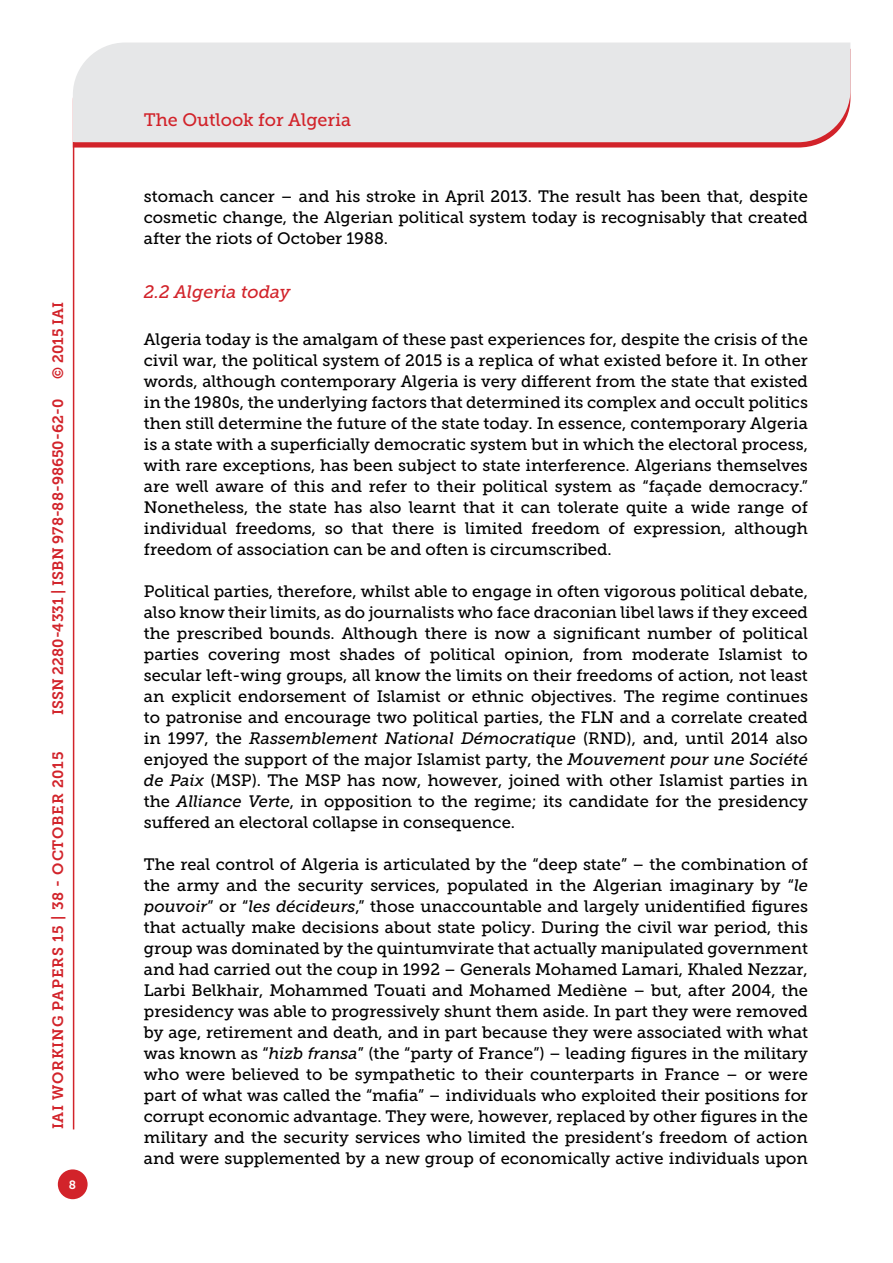
<style>
.page{position:relative;width:893px;height:1263px;background:#fff}
.page>*{position:absolute;margin:0;border:0;box-sizing:border-box;transform-origin:0 0}
.t1{font:18px "Museo Slab 500";color:#d2232a}
.t2{font:italic 18px "Museo Slab 500";color:#d2232a}
.t3{font:16.5px/21px "Museo Slab 500";color:#000;text-align:justify}
.t4{font:15px "Museo Slab 700";color:#d2232a}
.t5{font:15px "Museo Slab 700";letter-spacing:.05em;color:#d2232a}
.t6{font:12px "Museo Slab 700";color:#fff}
.s1{font-style:italic}
</style>
<div class="page">
<svg style="left:74px;top:142px;width:749px;height:6px;background:#d63d43"></svg>
<div style="left:73px;top:43px;width:777px;height:99px;background:#e6e7e8"></div>
<div style="left:58px;top:1169px;width:30px;height:30px;background:#d2232a;border-radius:50%"></div>
<hr style="left:73px;top:142px;width:1px;height:987px;background:#d2232a">
<p class="t4" style="left:50px;top:379px;width:78px;rotate:-90deg">© 2015 IAI</p>
<p class="t4" style="left:49px;top:715px;width:317px;rotate:-90deg">ISSN 2280-4331 | ISBN 978-88-98650-62-0</p>
<p class="t5" style="left:50px;top:1129px;width:379px;rotate:-90deg">IAI WORKING PAPERS 15 | 38 - OCTOBER 2015</p>
<p class="t6" style="left:69px;top:1178px;width:9px">8</p>
<p class="t1" style="left:144px;top:110px;width:209px">The Outlook for Algeria</p>
<p class="t3" style="left:144px;top:186px;width:666px">stomach cancer – and his stroke in April 2013. The result has been that, despite cosmetic change, the Algerian political system today is recognisably that created after the riots of October 1988.</p>
<p class="t2" style="left:144px;top:282px;width:148px">2.2 Algeria today</p>
<p class="t3" style="left:144px;top:329px;width:666px">Algeria today is the amalgam of these past experiences for, despite the crisis of the civil war, the political system of 2015 is a replica of what existed before it. In other words, although contemporary Algeria is very different from the state that existed in the 1980s, the underlying factors that determined its complex and occult politics then still determine the future of the state today. In essence, contemporary Algeria is a state with a superficially democratic system but in which the electoral process, with rare exceptions, has been subject to state interference. Algerians themselves are well aware of this and refer to their political system as “façade democracy.” Nonetheless, the state has also learnt that it can tolerate quite a wide range of individual freedoms, so that there is limited freedom of expression, although freedom of association can be and often is circumscribed.</p>
<p class="t3" style="left:144px;top:581px;width:666px">Political parties, therefore, whilst able to engage in often vigorous political debate, also know their limits, as do journalists who face draconian libel laws if they exceed the prescribed bounds. Although there is now a significant number of political parties covering most shades of political opinion, from moderate Islamist to secular left-wing groups, all know the limits on their freedoms of action, not least an explicit endorsement of Islamist or ethnic objectives. The regime continues to patronise and encourage two political parties, the FLN and a correlate created in 1997, the <span class="s1">Rassemblement National Démocratique</span> (RND), and, until 2014 also enjoyed the support of the major Islamist party, the <span class="s1">Mouvement pour une Société de Paix</span> (MSP). The MSP has now, however, joined with other Islamist parties in the <span class="s1">Alliance Verte</span>, in opposition to the regime; its candidate for the presidency suffered an electoral collapse in consequence.</p>
<p class="t3" style="left:144px;top:854px;width:666px">The real control of Algeria is articulated by the “deep state” – the combination of the army and the security services, populated in the Algerian imaginary by “<span class="s1">le pouvoir</span>” or “<span class="s1">les décideurs</span>,” those unaccountable and largely unidentified figures that actually make decisions about state policy. During the civil war period, this group was dominated by the quintumvirate that actually manipulated government and had carried out the coup in 1992 – Generals Mohamed Lamari, Khaled Nezzar, Larbi Belkhair, Mohammed Touati and Mohamed Mediène – but, after 2004, the presidency was able to progressively shunt them aside. In part they were removed by age, retirement and death, and in part because they were associated with what was known as “<span class="s1">hizb fransa</span>” (the “party of France”) – leading figures in the military who were believed to be sympathetic to their counterparts in France – or were part of what was called the “mafia” – individuals who exploited their positions for corrupt economic advantage. They were, however, replaced by other figures in the military and the security services who limited the president’s freedom of action and were supplemented by a new group of economically active individuals upon</p>
</div>
